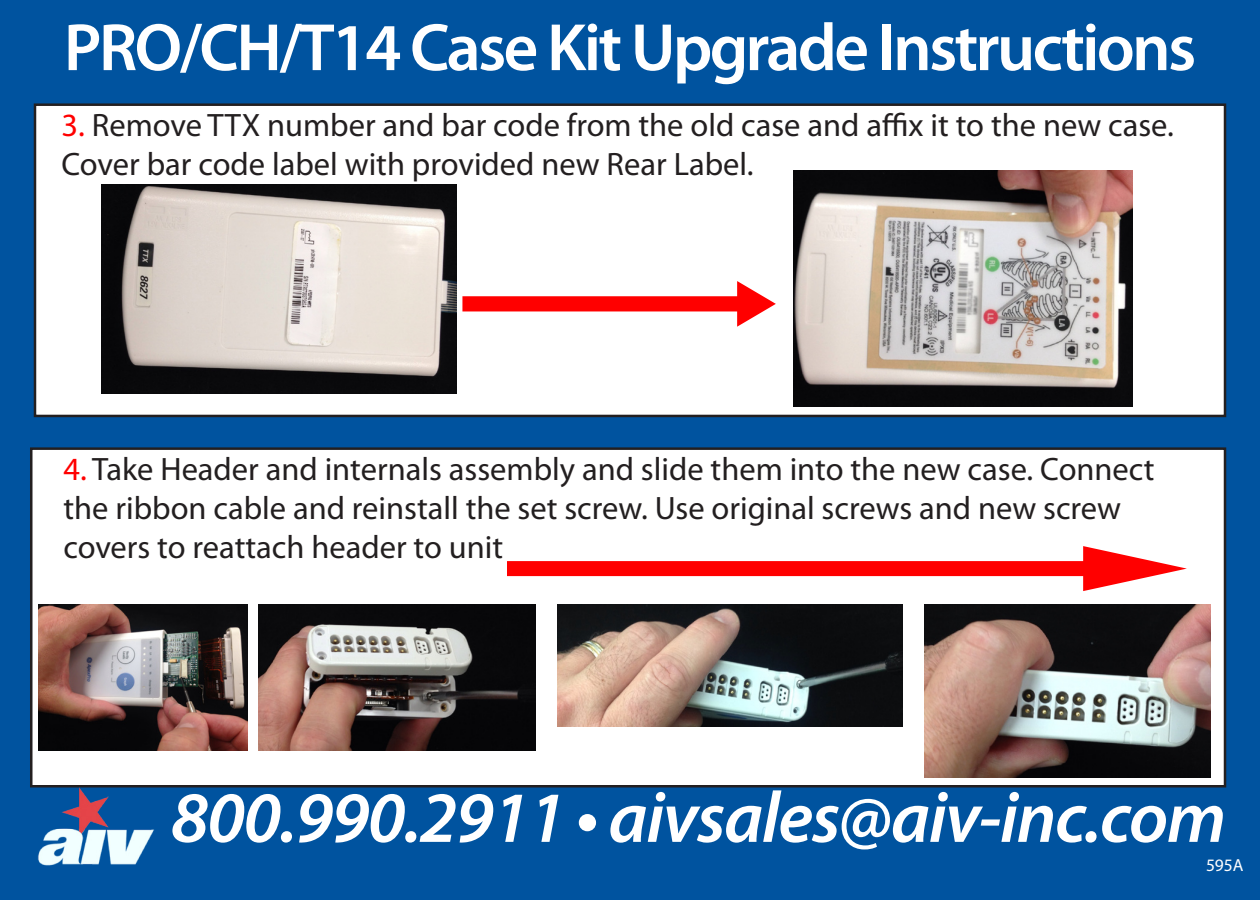
<style>
.page{position:relative;width:1260px;height:900px;background:#00539f}
.page>*{position:absolute;margin:0;border:0;box-sizing:border-box;transform-origin:0 0}
.t1{font:italic 600 72.5px "Myriad Pro";letter-spacing:-.02em;color:#fff}
.t2{font:600 67.5px "Myriad Pro";letter-spacing:-.04em;color:#fff}
.t3{font:32.5px/39px "Myriad Pro";color:#231f20}
.t4{font:17.5px "Myriad Pro";color:#fff}
.s1{color:#f00}
</style>
<div class="page">
<div style="left:31px;top:449px;width:1194px;height:337px;background:#fff"></div>
<div style="left:30px;top:447px;width:1196px;height:341px;border:2px solid #231f20"></div>
<img style="left:34px;top:788px;width:124px;height:82px">
<img style="left:38px;top:605px;width:210px;height:146px">
<img style="left:259px;top:605px;width:277px;height:146px">
<img style="left:558px;top:605px;width:345px;height:121px">
<img style="left:925px;top:605px;width:286px;height:172px">
<svg style="left:507px;top:561px;width:576px;height:16px;background:#ff0f0f"></svg>
<svg style="left:1083px;top:546px;width:104px;height:45px"></svg>
<div style="left:35px;top:105px;width:1190px;height:311px;background:#fff"></div>
<div style="left:34px;top:103px;width:1192px;height:314px;border:2px solid #231f20"></div>
<div style="left:462px;top:297px;width:282px;height:14px;background:#f00"></div>
<svg style="left:737px;top:281px;width:39px;height:46px"></svg>
<img style="left:102px;top:184px;width:354px;height:210px">
<img style="left:794px;top:171px;width:338px;height:236px">
<p class="t2" style="left:64px;top:5px;width:1134px">PRO/CH/T14 Case Kit Upgrade Instructions</p>
<p class="t3" style="left:62px;top:105px;width:1114px"><span class="s1">3.</span> Remove TTX number and bar code from the old case and affix it to the new case.<br>Cover bar code label with provided new Rear Label.</p>
<p class="t3" style="left:63px;top:449px;width:1093px"><span class="s1">4.</span> Take Header and internals assembly and slide them into the new case. Connect the ribbon cable and reinstall the set screw. Use original screws and new screw</p>
<p class="t3" style="left:63px;top:527px;width:441px">covers to reattach header to unit</p>
<p class="t1" style="left:171px;top:771px;width:1057px">800.990.2911 • aivsales@aiv-inc.com</p>
<p class="t4" style="left:1206px;top:855px;width:39px">595A</p>
</div>
